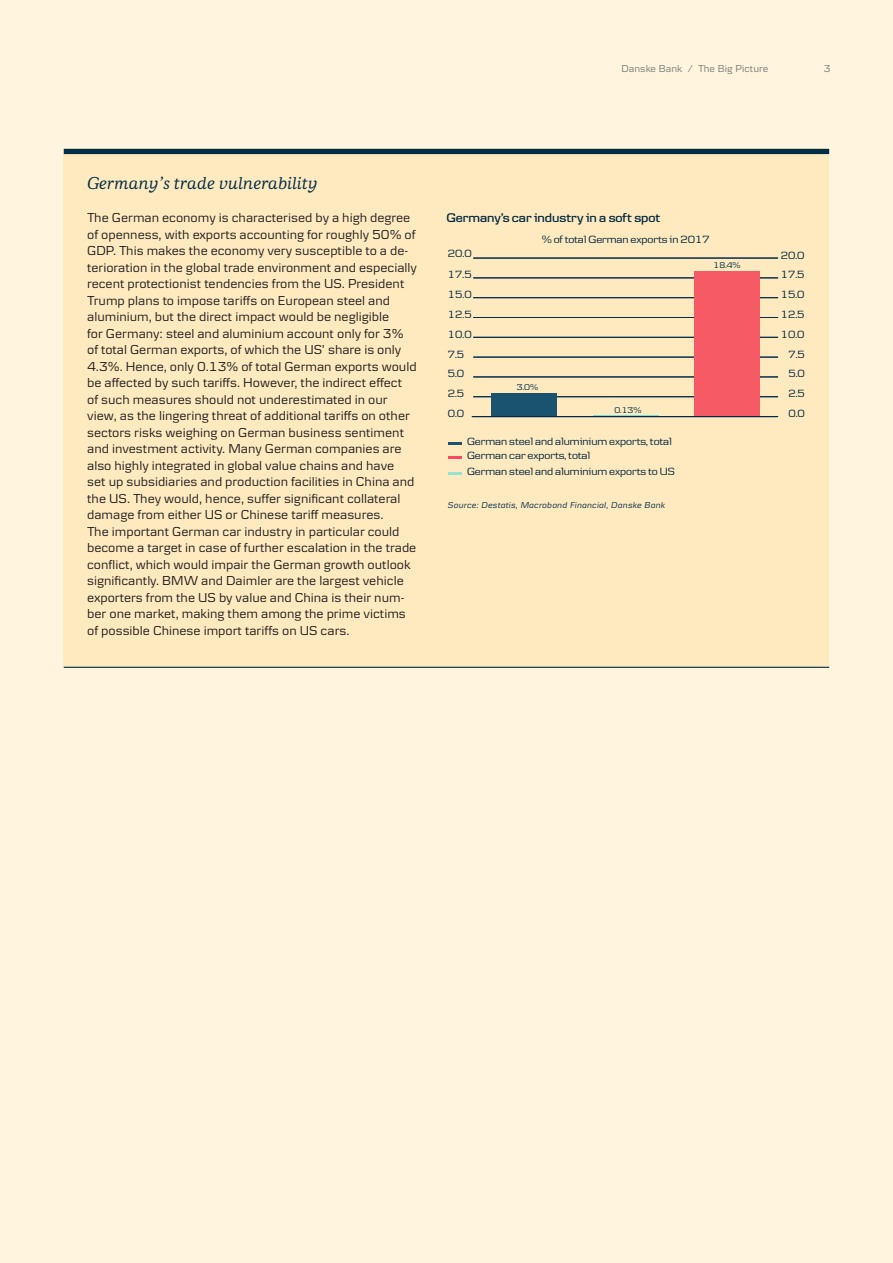
<style>
.page{position:relative;width:893px;height:1263px;background:#fff4dd}
.page>*{position:absolute;margin:0;border:0;box-sizing:border-box;transform-origin:0 0}
.t1{font:italic 500 18px "Danske Human";color:#002d47}
.t2{font:13.5px/16.5px "Danske Textv 2";color:#1c1b1c}
.t3{font:600 13.05px "Danske Headline";color:#002740}
.t4{font:10.95px/16px "Danske Headline";color:#002740}
.t5{font:10.5px "Danske Textv 2";letter-spacing:.005em;color:#7a7c79}
.t6{font:italic 9px "Danske Textv 2";letter-spacing:.02em;color:#002d47}
.t7{font:8.7px "Danske Headline";color:#002c4a}
</style>
<div class="page">
<div style="left:64px;top:149px;width:765px;height:519px;background:#ffeabf"></div>
<div style="left:64px;top:149px;width:765px;height:5px;background:#002d47"></div>
<hr style="left:64px;top:667px;width:765px;height:1px;background:#002d47">
<hr style="left:446px;top:207px;width:359px;height:1px;background:#002740">
<hr style="left:473px;top:396px;width:305px;height:1px;background:#002c4a">
<hr style="left:473px;top:377px;width:305px;height:1px;background:#002c4a">
<hr style="left:473px;top:357px;width:305px;height:1px;background:#002c4a">
<hr style="left:473px;top:337px;width:305px;height:1px;background:#002c4a">
<hr style="left:473px;top:317px;width:305px;height:1px;background:#002c4a">
<hr style="left:473px;top:297px;width:305px;height:1px;background:#002c4a">
<hr style="left:473px;top:278px;width:305px;height:1px;background:#002c4a">
<hr style="left:473px;top:258px;width:305px;height:1px;background:#002c4a">
<div style="left:492px;top:393px;width:65px;height:24px;background:#1a5370"></div>
<hr style="left:593px;top:415px;width:65px;height:2px;background:#7fdcd3">
<div style="left:695px;top:271px;width:65px;height:146px;background:#f55a65"></div>
<svg style="left:449px;top:442px;width:13px;height:2px"></svg>
<svg style="left:449px;top:457px;width:13px;height:2px"></svg>
<svg style="left:449px;top:473px;width:13px;height:2px"></svg>
<hr style="left:472px;top:416px;width:306px;height:1px;background:#002c4a">
<p class="t5" style="left:621px;top:62px;width:149px">Danske Bank / The Big Picture</p>
<p class="t5" style="left:824px;top:62px;width:8px">3</p>
<h1 class="t1" style="left:87px;top:173px;width:232px">Germany’s trade vulnerability</h1>
<p class="t2" style="left:87px;top:209px;width:331px">The German economy is characterised by a high degree of openness, with exports accounting for roughly 50% of GDP. This makes the economy very susceptible to a de&shy;terioration in the global trade environment and especially recent protectionist tendencies from the US. President Trump plans to impose tariffs on European steel and aluminium, but the direct impact would be negligible<br>for Germany: steel and aluminium account only for 3% of total German exports, of which the US’ share is only 4.3%. Hence, only 0.13% of total German exports would be affected by such tariffs. However, the indirect effect<br>of such measures should not underestimated in our view, as the lingering threat of additional tariffs on other sectors risks weighing on German business sentiment and investment activity. Many German companies are also highly integrated in global value chains and have<br>set up subsidiaries and production facilities in China and the US. They would, hence, suffer significant collateral damage from either US or Chinese tariff measures.<br>The important German car industry in particular could become a target in case of further escalation in the trade conflict, which would impair the German growth outlook significantly. BMW and Daimler are the largest vehicle exporters from the US by value and China is their num&shy;ber one market, making them among the prime victims of possible Chinese import tariffs on US cars.</p>
<p class="t3" style="left:446px;top:210px;width:215px">Germany’s car industry in a soft spot</p>
<p class="t4" style="left:448px;top:245px;width:25px">20.0</p>
<p class="t4" style="left:448px;top:266px;width:25px">17.5</p>
<p class="t4" style="left:448px;top:286px;width:25px">15.0</p>
<p class="t4" style="left:448px;top:306px;width:25px">12.5</p>
<p class="t4" style="left:448px;top:326px;width:25px">10.0</p>
<p class="t4" style="left:448px;top:346px;width:18px">7.5</p>
<p class="t4" style="left:448px;top:365px;width:18px">5.0</p>
<p class="t4" style="left:448px;top:385px;width:18px">2.5</p>
<p class="t4" style="left:448px;top:405px;width:18px">0.0</p>
<p class="t4" style="left:542px;top:231px;width:170px">% of total German exports in 2017</p>
<p class="t7" style="left:517px;top:382px;width:23px">3.0%</p>
<p class="t7" style="left:614px;top:405px;width:29px">0.13%</p>
<p class="t7" style="left:714px;top:260px;width:29px">18.4%</p>
<p class="t4" style="left:467px;top:433px;width:206px">German steel and aluminium exports, total</p>
<p class="t4" style="left:467px;top:447px;width:209px">German car exports, total<br>German steel and aluminium exports to US</p>
<p class="t6" style="left:448px;top:500px;width:219px">Source: Destatis, Macrobond Financial, Danske Bank</p>
<p class="t4" style="left:781px;top:247px;width:25px">20.0</p>
<p class="t4" style="left:781px;top:266px;width:25px">17.5</p>
<p class="t4" style="left:781px;top:286px;width:25px">15.0</p>
<p class="t4" style="left:781px;top:306px;width:25px">12.5</p>
<p class="t4" style="left:781px;top:326px;width:25px">10.0</p>
<p class="t4" style="left:788px;top:346px;width:18px">7.5</p>
<p class="t4" style="left:788px;top:366px;width:18px">5.0</p>
<p class="t4" style="left:788px;top:385px;width:18px">2.5</p>
<p class="t4" style="left:788px;top:405px;width:18px">0.0</p>
</div>
